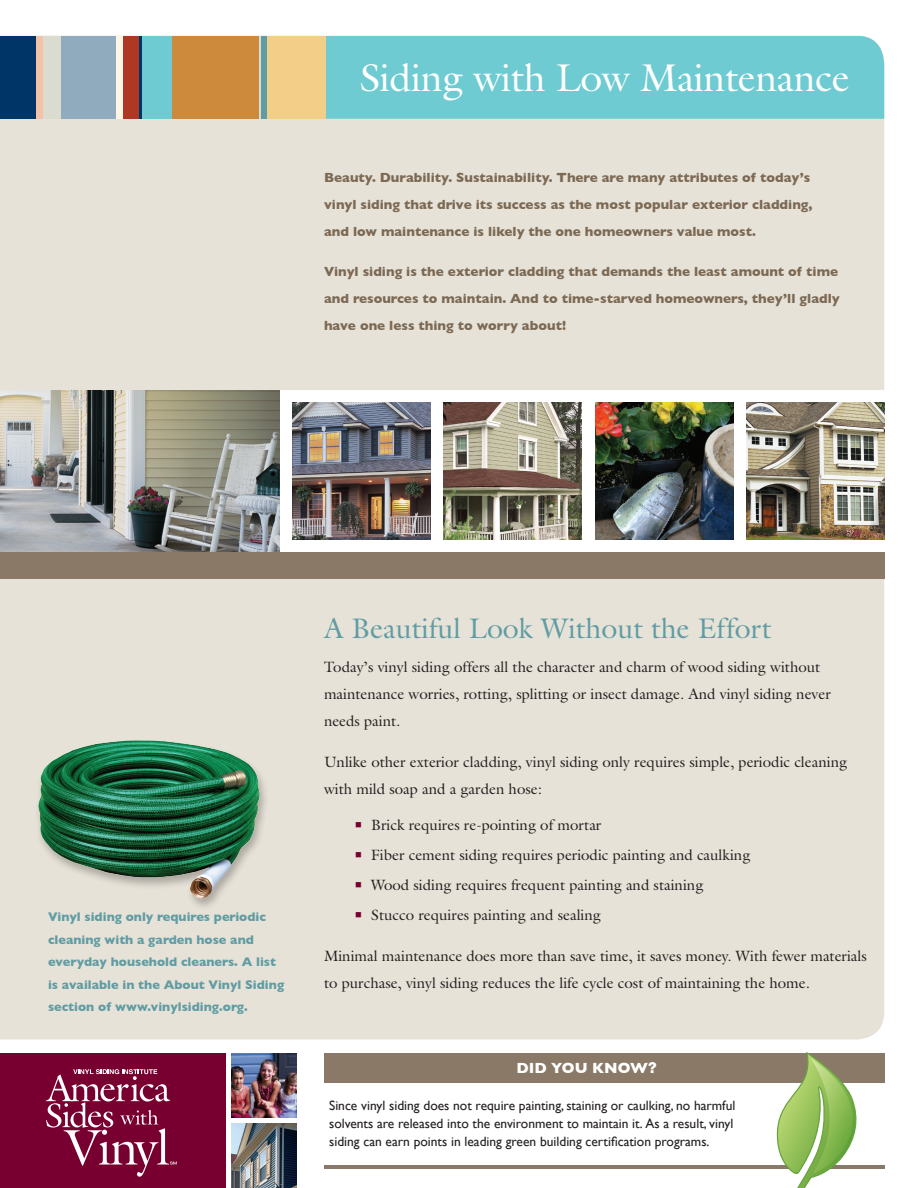
<style>
.page{position:relative;width:918px;height:1188px;background:#fff}
.page>*{position:absolute;margin:0;border:0;box-sizing:border-box;transform-origin:0 0}
.t1{font:39px "Galliard";letter-spacing:-.01em;color:#fff}
.t2{font:28.5px "Galliard";color:#609ca3}
.t3{font:15px/27px "Galliard";color:#231f20}
.t4{font:700 15px "Gill Sans";color:#fff}
.t5{font:700 13.5px/27px "Gill Sans";color:#7c6954}
.t6{font:13.5px/18px "Gill Sans";color:#231f20}
.t7{font:700 12.75px/22.5px "Gill Sans";color:#609ca3}
.s1{font-family:"Helvetica Neue LT Std";font-weight:800}
</style>
<div class="page">
<div style="left:0;top:119px;width:884px;height:921px;background:#e6e2d7"></div>
<div style="left:324px;top:1053px;width:560px;height:29px;background:#8a7966"></div>
<div style="left:0;top:552px;width:884px;height:27px;background:#8a7966"></div>
<div style="left:0;top:1053px;width:226px;height:135px;background:#780031"></div>
<svg style="left:46px;top:1069px;width:131px;height:108px"></svg>
<div style="left:326px;top:36px;width:558px;height:83px;background:#6fcbd2"></div>
<div style="left:261px;top:36px;width:65px;height:83px;background:#f3ce89"></div>
<div style="left:149px;top:36px;width:113px;height:83px;background:#ce8a3c"></div>
<div style="left:137px;top:36px;width:34px;height:83px;background:#6fcbd2"></div>
<div style="left:123px;top:36px;width:16px;height:83px;background:#af3723"></div>
<div style="left:43px;top:36px;width:74px;height:83px;background:#91abbe"></div>
<svg style="left:35px;top:36px;width:9px;height:83px"></svg>
<div style="left:44px;top:36px;width:17px;height:83px;background:#d9dcce"></div>
<div style="left:0;top:36px;width:35px;height:83px;background:#003667"></div>
<div style="left:116px;top:36px;width:7px;height:83px;background:#fef6e5"></div>
<div style="left:260px;top:36px;width:7px;height:83px;background:#609ca3"></div>
<hr style="left:259px;top:36px;width:2px;height:83px;background:#d9dcce">
<hr style="left:139px;top:36px;width:2px;height:83px;background:#003667">
<div style="left:0;top:390px;width:903px;height:162px;background:#fff"></div>
<img style="left:0;top:390px;width:280px;height:162px">
<img style="left:231px;top:1124px;width:66px;height:64px">
<img style="left:231px;top:1053px;width:66px;height:65px">
<img style="left:444px;top:402px;width:138px;height:138px">
<img style="left:292px;top:402px;width:138px;height:138px">
<img style="left:595px;top:402px;width:138px;height:138px">
<img style="left:746px;top:402px;width:138px;height:138px">
<hr style="left:324px;top:1166px;width:560px;height:3px;background:#8a7966">
<svg style="left:775px;top:1053px;width:85px;height:135px"></svg>
<div style="left:34px;top:738px;width:235px;height:173px;background:#e6e2d7"></div>
<img style="left:20px;top:705px;width:260px;height:202px">
<svg style="left:356px;top:822px;width:5px;height:5px"></svg>
<svg style="left:356px;top:852px;width:5px;height:5px"></svg>
<svg style="left:356px;top:882px;width:5px;height:5px"></svg>
<svg style="left:356px;top:912px;width:5px;height:5px"></svg>
<h1 class="t1" style="left:360px;top:53px;width:491px">Siding with Low Maintenance</h1>
<p class="t5" style="left:324px;top:164px;width:490px">Beauty. Durability. Sustainability. There are many attributes of today’s vinyl siding that drive its success as the most popular exterior cladding, and low maintenance is likely the one homeowners value most.</p>
<p class="t5" style="left:324px;top:258px;width:517px;text-align:justify">Vinyl siding is the exterior cladding that demands the least amount of time and resources to maintain. And to time-starved homeowners, they’ll gladly have one less thing to worry about!</p>
<p class="t7" style="left:48px;top:905px;width:238px">Vinyl siding only requires periodic cleaning with a garden hose and everyday household cleaners. A list is available in the About Vinyl Siding section of www.vinylsiding.org.</p>
<h2 class="t2" style="left:324px;top:610px;width:449px">A Beautiful Look Without the Effort</h2>
<p class="t3" style="left:324px;top:653px;width:508px">Today’s vinyl siding offers all the character and charm of wood siding without maintenance worries, rotting, splitting or insect damage. And vinyl siding never needs paint.</p>
<p class="t3" style="left:324px;top:748px;width:525px">Unlike other exterior cladding, vinyl siding only requires simple, periodic cleaning with mild soap and a garden hose:</p>
<p class="t3" style="left:371px;top:810px;width:381px;line-height:30px">Brick requires re-pointing of mortar<br>Fiber cement siding requires periodic painting and caulking Wood siding requires frequent painting and staining<br>Stucco requires painting and sealing</p>
<p class="t3" style="left:324px;top:942px;width:544px">Minimal maintenance does more than save time, it saves money. With fewer materials to purchase, vinyl siding reduces the life cycle cost of maintaining the home.</p>
<p class="t4" style="left:517px;top:1059px;width:142px">DID YOU KNOW<span class="s1">?</span></p>
<p class="t6" style="left:329px;top:1097px;width:408px">Since vinyl siding does not require painting, staining or caulking, no harmful solvents are released into the environment to maintain it. As a result, vinyl siding can earn points in leading green building certification programs.</p>
</div>
